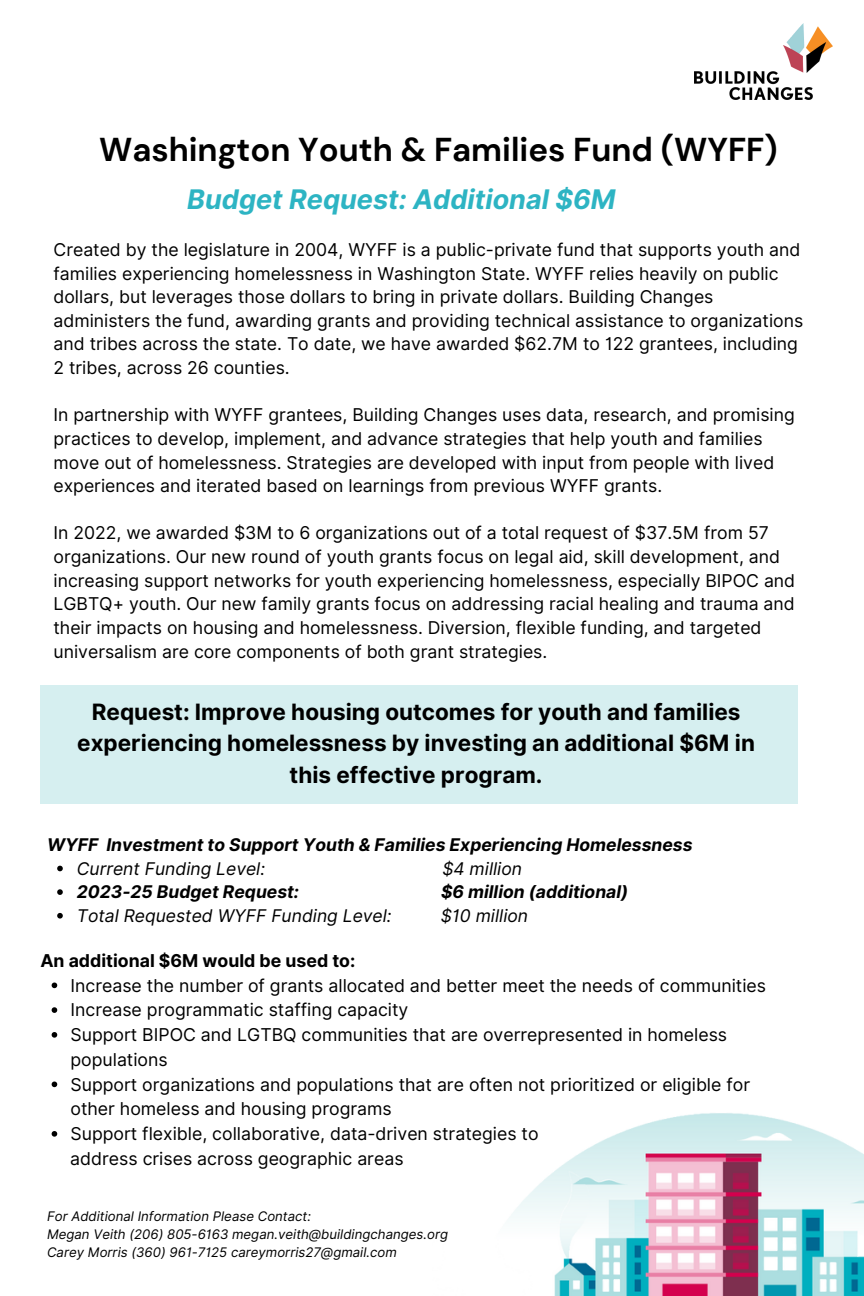
<style>
.page{position:relative;width:864px;height:1296px;background:#fff}
.page>*{position:absolute;margin:0;border:0;box-sizing:border-box;transform-origin:0 0}
.t1{font:700 33px "DM Sans";color:#000}
.t2{font:italic 700 27px "Inter";color:#2db4c3}
.t3{font:700 22.5px/31.5px "Inter";color:#000;text-align:center}
.t4{font:17.7px/23.7px "Inter";color:#000}
.t5{font:700 17.7px "Inter";color:#000}
.t6{font:italic 700 17.55px "Inter";color:#000}
.t7{font:italic 17.55px "Inter";color:#000}
.t8{font:italic 13.2px/17.5px "Inter";color:#000}
</style>
<div class="page">
<img style="left:695px;top:23px;width:138px;height:77px">
<div style="left:40px;top:685px;width:757px;height:118px;background:#d6eff0"></div>
<img style="left:509px;top:1113px;width:355px;height:183px">
<svg style="left:52px;top:983px;width:5px;height:5px"></svg>
<svg style="left:52px;top:1007px;width:5px;height:6px"></svg>
<svg style="left:52px;top:1032px;width:5px;height:6px"></svg>
<svg style="left:52px;top:1082px;width:5px;height:5px"></svg>
<svg style="left:52px;top:1131px;width:5px;height:6px"></svg>
<svg style="left:57px;top:866px;width:6px;height:5px"></svg>
<svg style="left:57px;top:889px;width:6px;height:6px"></svg>
<svg style="left:57px;top:913px;width:6px;height:6px"></svg>
<h1 class="t1" style="left:99px;top:128px;width:680px">Washington Youth &amp; Families Fund (WYFF)</h1>
<h2 class="t2" style="left:187px;top:183px;width:430px">Budget Request: Additional $6M</h2>
<p class="t4" style="left:54px;top:238px;width:751px">Created by the legislature in 2004, WYFF is a public-private fund that supports youth and families experiencing homelessness in Washington State. WYFF relies heavily on public dollars, but leverages those dollars to bring in private dollars. Building Changes administers the fund, awarding grants and providing technical assistance to organizations and tribes across the state. To date, we have awarded $62.7M to 122 grantees, including 2 tribes, across 26 counties.</p>
<p class="t4" style="left:54px;top:403px;width:743px">In partnership with WYFF grantees, Building Changes uses data, research, and promising practices to develop, implement, and advance strategies that help youth and families move out of homelessness. Strategies are developed with input from people with lived experiences and iterated based on learnings from previous WYFF grants.</p>
<p class="t4" style="left:54px;top:521px;width:743px">In 2022, we awarded $3M to 6 organizations out of a total request of $37.5M from 57 organizations. Our new round of youth grants focus on legal aid, skill development, and increasing support networks for youth experiencing homelessness, especially BIPOC and LGBTQ+ youth. Our new family grants focus on addressing racial healing and trauma and their impacts on housing and homelessness. Diversion, flexible funding, and targeted universalism are core components of both grant strategies.</p>
<p class="t3" style="left:77px;top:696px;width:679px">Request: Improve housing outcomes for youth and families experiencing homelessness by investing an additional $6M in this effective program.</p>
<p class="t6" style="left:47px;top:834px;width:647px">WYFF Investment to Support Youth &amp; Families Experiencing Homelessness</p>
<p class="t7" style="left:77px;top:858px;width:190px">Current Funding Level:</p>
<p class="t7" style="left:442px;top:858px;width:81px">$4 million</p>
<p class="t6" style="left:77px;top:881px;width:224px">2023-25 Budget Request:</p>
<p class="t6" style="left:441px;top:881px;width:189px">$6 million (additional)</p>
<p class="t7" style="left:77px;top:905px;width:317px">Total Requested WYFF Funding Level:</p>
<p class="t7" style="left:441px;top:905px;width:89px">$10 million</p>
<p class="t5" style="left:40px;top:950px;width:316px">An additional $6M would be used to:</p>
<p class="t4" style="left:70px;top:973px;width:697px;line-height:24.8px">Increase the number of grants allocated and better meet the needs of communities Increase programmatic staffing capacity<br>Support BIPOC and LGTBQ communities that are overrepresented in homeless populations<br>Support organizations and populations that are often not prioritized or eligible for other homeless and housing programs<br>Support flexible, collaborative, data-driven strategies to</p>
<p class="t4" style="left:70px;top:1147px;width:335px">address crises across geographic areas</p>
<p class="t8" style="left:47px;top:1208px;width:403px">For Additional Information Please Contact:<br>Megan Veith (206) 805-6163 megan.veith@buildingchanges.org<br>Carey Morris (360) 961-7125 careymorris27@gmail.com</p>
</div>
